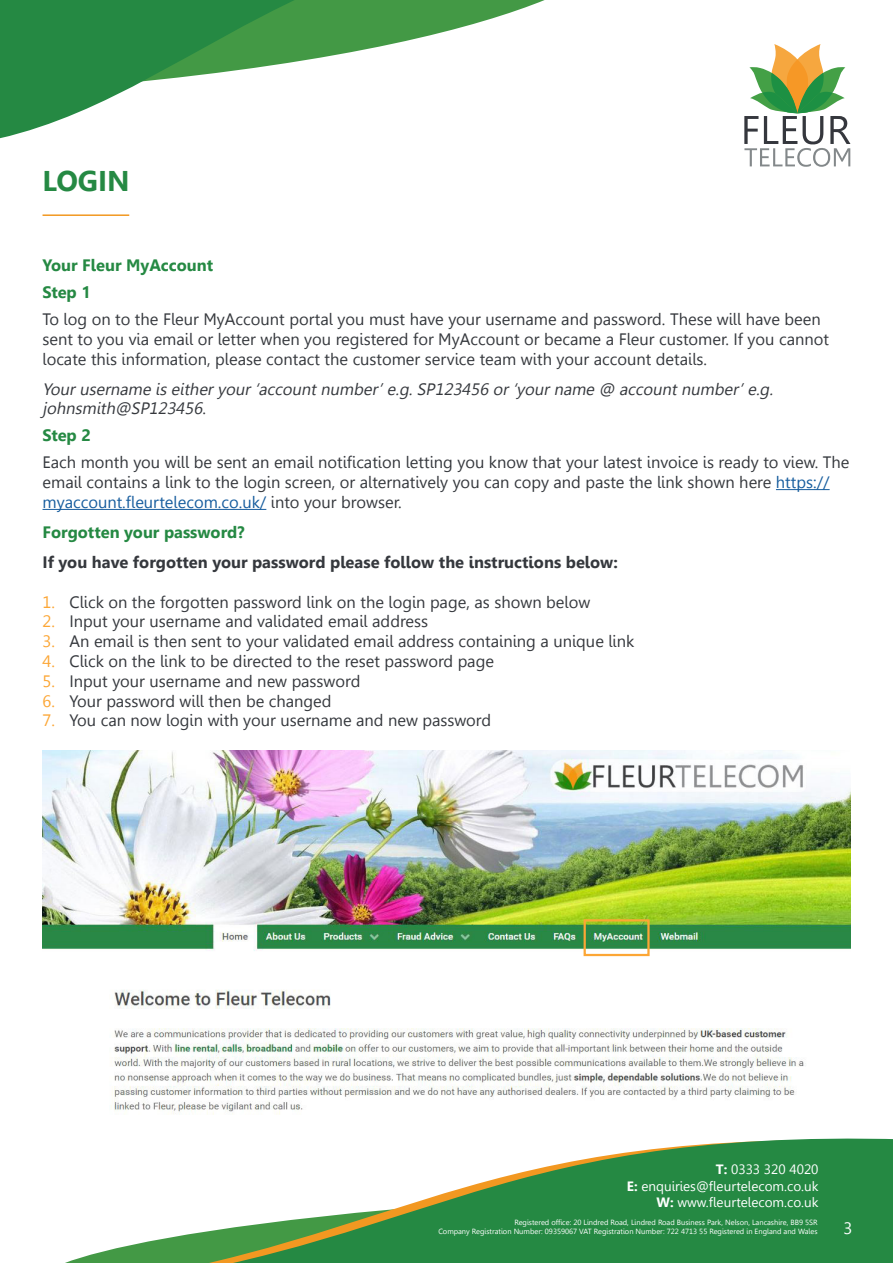
<style>
.page{position:relative;width:893px;height:1263px;background:#fff}
.page>*{position:absolute;margin:0;border:0;box-sizing:border-box;transform-origin:0 0}
.t1{font:700 28.5px "Leelawadee";color:#258943}
.t2{font:16.5px/27px "Leelawadee";color:#35383d}
.t3{font:italic 16.5px/19.8px "Leelawadee";color:#35383d}
.t4{font:700 16.5px "Leelawadee";color:#35383d}
.t5{font:700 16.5px "Leelawadee";color:#258943}
.t6{font:16.5px "Leelawadee";color:#fff}
.t7{font:13.5px/16.2px "Leelawadee";color:#fff;text-align:right}
.t8{font:7.5px/9px "Leelawadee";color:#fff;text-align:right}
.s1{font-weight:700;color:#258943}
.s2{font-style:normal}
.s3{color:#175d9e}
.s4{color:#fca635}
.s5{font-weight:700}
</style>
<div class="page">
<svg style="left:497px;top:0;width:48px;height:17px"></svg>
<svg style="left:0;top:0;width:497px;height:139px"></svg>
<svg style="left:744px;top:44px;width:106px;height:123px"></svg>
<svg style="left:65px;top:1138px;width:828px;height:125px;fill:#258943"></svg>
<hr style="left:43px;top:214px;width:86px;height:2px;background:#f29821">
<hr style="left:776px;top:489px;width:54px;height:1px;background:#175d9e">
<hr style="left:43px;top:509px;width:223px;height:1px;background:#175d9e">
<img style="left:43px;top:750px;width:807px;height:365px">
<div style="left:584px;top:919px;width:66px;height:37px;border:2px solid #fca635"></div>
<p class="t1" style="left:43px;top:164px;width:89px">LOGIN</p>
<p class="t5" style="left:43px;top:256px;width:172px">Your Fleur MyAccount</p>
<p class="t2" style="left:43px;top:279px;width:780px"><span class="s1">Step 1<br></span>To log on to the Fleur MyAccount portal you must have your username and password. These will have been</p>
<p class="t2" style="left:43px;top:329px;width:788px;line-height:19.8px">sent to you via email or letter when you registered for MyAccount or became a Fleur customer. If you cannot locate this information, please contact the customer service team with your account details.</p>
<p class="t3" style="left:43px;top:379px;width:735px">Your username is either your ‘account number’ e.g. SP123456 or ‘your name @ account number’ e.g. johnsmith@SP123456<span class="s2">.</span></p>
<p class="t2" style="left:43px;top:422px;width:808px"><span class="s1">Step 2<br></span>Each month you will be sent an email notification letting you know that your latest invoice is ready to view. The</p>
<p class="t2" style="left:43px;top:473px;width:789px;line-height:19.8px">email contains a link to the login screen, or alternatively you can copy and paste the link shown here <span class="s3">https:// myaccount.fleurtelecom.co.uk/</span> into your browser.</p>
<p class="t5" style="left:43px;top:523px;width:204px">Forgotten your password?</p>
<p class="t4" style="left:43px;top:553px;width:577px">If you have forgotten your password please follow the instructions below:</p>
<p class="t2" style="left:43px;top:588px;width:549px"><span class="s4">1.</span> Click on the forgotten password link on the login page, as shown below</p>
<p class="t2" style="left:43px;top:608px;width:387px"><span class="s4">2.</span> Input your username and validated email address</p>
<p class="t2" style="left:43px;top:628px;width:593px"><span class="s4">3.</span> An email is then sent to your validated email address containing a unique link</p>
<p class="t2" style="left:43px;top:648px;width:453px"><span class="s4">4.</span> Click on the link to be directed to the reset password page</p>
<p class="t2" style="left:43px;top:668px;width:319px"><span class="s4">5.</span> Input your username and new password</p>
<p class="t2" style="left:43px;top:687px;width:291px"><span class="s4">6.</span> Your password will then be changed</p>
<p class="t2" style="left:43px;top:707px;width:450px"><span class="s4">7.</span> You can now login with your username and new password</p>
<p class="t7" style="left:627px;top:1162px;width:193px"><span class="s5">T:</span> 0333 320 4020<br><span class="s5">E:</span> enquiries@fleurtelecom.co.uk<br><span class="s5">W:</span> www.fleurtelecom.co.uk</p>
<p class="t8" style="left:438px;top:1218px;width:381px">Registered office: 20 Lindred Road, Lindred Road Business Park, Nelson, Lancashire, BB9 5SR<br>Company Registration Number: 09359067 VAT Registration Number: 722 4713 55 Registered in England and Wales</p>
<p class="t6" style="left:843px;top:1218px;width:10px">3</p>
</div>
